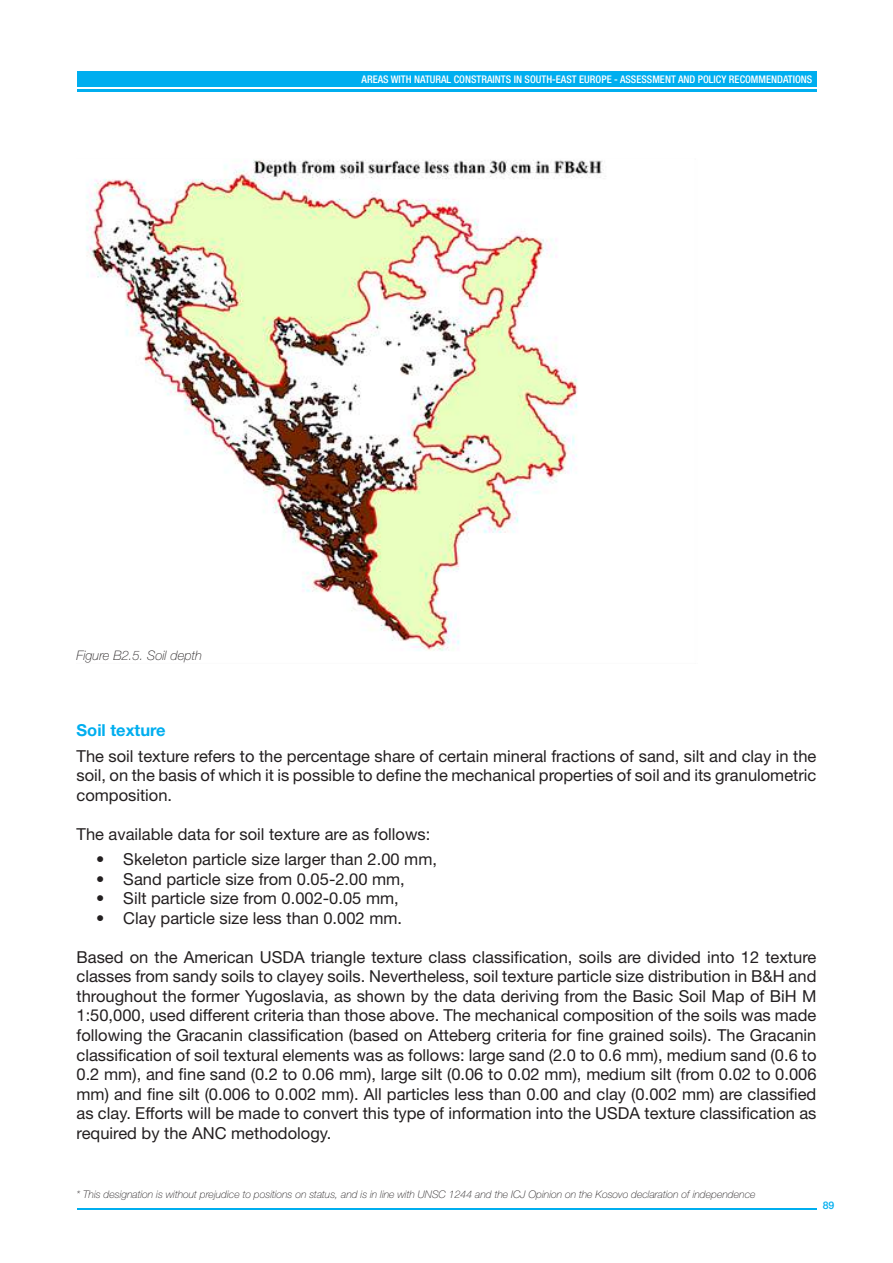
<style>
.page{position:relative;width:893px;height:1263px;background:#fff}
.page>*{position:absolute;margin:0;border:0;box-sizing:border-box;transform-origin:0 0}
.t1{font:16.5px/19.5px "Helvetica Neue LT Std";color:#231f20;text-align:justify}
.t2{font:700 16.5px "Helvetica Neue LT Std";color:#00aeef}
.t3{font:italic 100 13.05px "Helvetica Neue LT Std";color:#231f20}
.t4{font:italic 100 10.5px "Helvetica Neue LT Std";color:#231f20}
.t5{font:500 condensed 10.5px "Helvetica Neue LT Std";color:#fff}
.t6{font:500 10.5px "Helvetica Neue LT Std";color:#00aeef}
</style>
<div class="page">
<div style="left:77px;top:71px;width:739px;height:15px;background:#00aeef"></div>
<hr style="left:77px;top:1208px;width:739px;height:1px;background:#00aeef">
<hr style="left:77px;top:90px;width:739px;height:2px;background:#00aeef">
<img style="left:86px;top:160px;width:518px;height:491px">
<p class="t5" style="left:362px;top:73px;width:452px">AREAS WITH NATURAL CONSTRAINTS IN SOUTH-EAST EUROPE - ASSESSMENT AND POLICY RECOMMENDATIONS</p>
<p class="t3" style="left:77px;top:648px;width:127px">Figure B2.5. Soil depth</p>
<p class="t2" style="left:77px;top:720px;width:91px">Soil texture</p>
<p class="t1" style="left:77px;top:746px;width:741px">The soil texture refers to the percentage share of certain mineral fractions of sand, silt and clay in the soil, on the basis of which it is possible to define the mechanical properties of soil and its granulometric composition.</p>
<p class="t1" style="left:77px;top:824px;width:355px">The available data for soil texture are as follows:</p>
<p class="t1" style="left:96px;top:850px;width:342px">• Skeleton particle size larger than 2.00 mm,</p>
<p class="t1" style="left:96px;top:869px;width:310px">• Sand particle size from 0.05-2.00 mm,</p>
<p class="t1" style="left:96px;top:889px;width:304px">• Silt particle size from 0.002-0.05 mm,</p>
<p class="t1" style="left:96px;top:908px;width:307px">• Clay particle size less than 0.002 mm.</p>
<p class="t1" style="left:77px;top:947px;width:741px">Based on the American USDA triangle texture class classification, soils are divided into 12 texture classes from sandy soils to clayey soils. Nevertheless, soil texture particle size distribution in B&amp;H and throughout the former Yugoslavia, as shown by the data deriving from the Basic Soil Map of BiH M 1:50,000, used different criteria than those above. The mechanical composition of the soils was made following the Gracanin classification (based on Atteberg criteria for fine grained soils). The Gracanin classification of soil textural elements was as follows: large sand (2.0 to 0.6 mm), medium sand (0.6 to 0.2 mm), and fine sand (0.2 to 0.06 mm), large silt (0.06 to 0.02 mm), medium silt (from 0.02 to 0.006 mm) and fine silt (0.006 to 0.002 mm). All particles less than 0.00 and clay (0.002 mm) are classified as clay. Efforts will be made to convert this type of information into the USDA texture classification as required by the ANC methodology.</p>
<p class="t4" style="left:77px;top:1188px;width:680px">* This designation is without prejudice to positions on status, and is in line with UNSC 1244 and the ICJ Opinion on the Kosovo declaration of independence</p>
<p class="t6" style="left:823px;top:1199px;width:13px">89</p>
</div>
